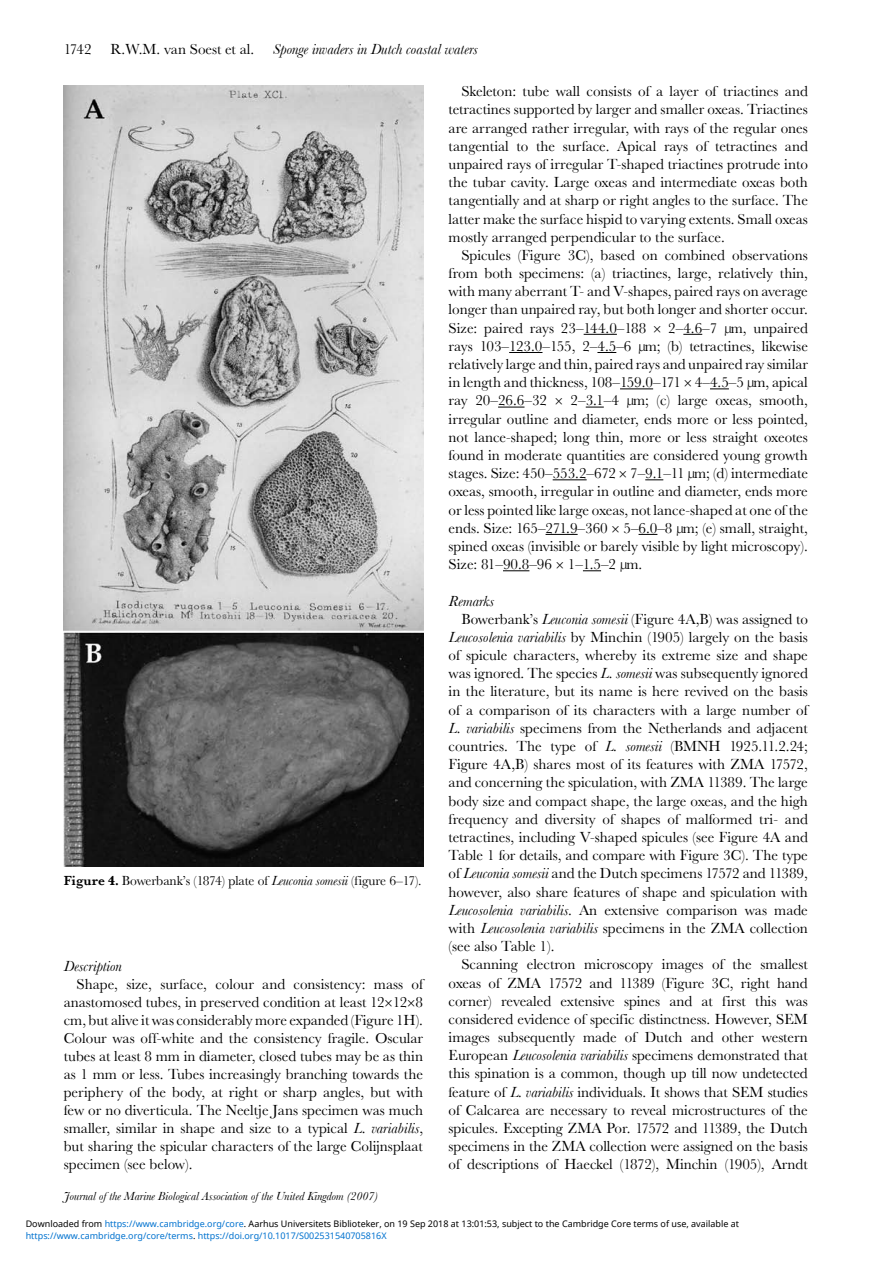
<style>
.page{position:relative;width:893px;height:1263px;background:#fff}
.page>*{position:absolute;margin:0;border:0;box-sizing:border-box;transform-origin:0 0}
.t1{font:15px/18.1px "Baskerville No 2 T";color:#000;text-align:justify}
.t2{font:italic 15px "Baskerville No 2 T";color:#000}
.t3{font:13.5px "Baskerville No 2 T";letter-spacing:-.005em;color:#000}
.t4{font:italic 12px "Baskerville No 2 T";color:#000}
.t5{font:9px "Noto Sans";color:#000}
.t6{font:9px "Noto Sans";color:#0172cf}
.s1{font-style:normal}
.s2{font-family:"Baskerville No 2 T Sem Bol"}
.s3{font-style:italic}
.s4{color:#0172cf}
.s5{color:#000}
</style>
<div class="page">
<hr style="left:584px;top:334px;width:33px;height:1px;background:#000">
<svg style="left:683px;top:334px;width:19px;height:1px"></svg>
<hr style="left:509px;top:352px;width:33px;height:1px;background:#000">
<svg style="left:597px;top:352px;width:19px;height:1px"></svg>
<hr style="left:620px;top:389px;width:33px;height:1px;background:#000">
<svg style="left:710px;top:389px;width:19px;height:1px"></svg>
<svg style="left:498px;top:407px;width:26px;height:1px"></svg>
<svg style="left:586px;top:407px;width:18px;height:1px"></svg>
<hr style="left:553px;top:479px;width:34px;height:1px;background:#000">
<svg style="left:645px;top:479px;width:18px;height:1px"></svg>
<hr style="left:546px;top:534px;width:32px;height:1px;background:#000">
<svg style="left:639px;top:534px;width:18px;height:1px"></svg>
<svg style="left:503px;top:570px;width:26px;height:1px"></svg>
<svg style="left:583px;top:570px;width:18px;height:1px"></svg>
<img style="left:64px;top:85px;width:359px;height:781px">
<p class="t1" style="left:64px;top:40px;width:29px">1742</p>
<p class="t2" style="left:111px;top:40px;width:368px"><span class="s1">R.W.M. van Soest et al.</span> Sponge invaders in Dutch coastal waters</p>
<p class="t3" style="left:64px;top:873px;width:359px"><span class="s2">Figure 4.</span> Bowerbank’s (1874) plate of <span class="s3">Leuconia somesii</span> (figure 6–17).</p>
<p class="t2" style="left:64px;top:958px;width:59px">Description</p>
<p class="t1" style="left:64px;top:975px;width:361px;text-indent:13px">Shape, size, surface, colour and consistency: mass of anastomosed tubes, in preserved condition at least 12 12 8 cm, but alive it was considerably more expanded (Figure 1H).<br>Colour was off-white and the consistency fragile. Oscular tubes at least 8 mm in diameter, closed tubes may be as thin as 1 mm or less. Tubes increasingly branching towards the periphery of the body, at right or sharp angles, but with few or no diverticula. The Neeltje Jans specimen was much smaller, similar in shape and size to a typical <span class="s3">L</span>. <span class="s3">variabilis</span>, but sharing the spicular characters of the large Colijnsplaat specimen (see below).</p>
<p class="t4" style="left:64px;top:1189px;width:315px">Journal of the Marine Biological Association of the United Kingdom (2007)</p>
<p class="t1" style="left:449px;top:82px;width:361px;text-indent:13px">Skeleton: tube wall consists of a layer of triactines and tetractines supported by larger and smaller oxeas. Triactines are arranged rather irregular, with rays of the regular ones tangential to the surface. Apical rays of tetractines and unpaired rays of irregular T-shaped triactines protrude into the tubar cavity. Large oxeas and intermediate oxeas both tangentially and at sharp or right angles to the surface. The latter make the surface hispid to varying extents. Small oxeas mostly arranged perpendicular to the surface.</p>
<p class="t1" style="left:449px;top:246px;width:361px;text-indent:13px">Spicules (Figure 3C), based on combined observations from both specimens: (a) triactines, large, relatively thin, with many aberrant T- and V-shapes, paired rays on average longer than unpaired ray, but both longer and shorter occur.<br>Size: paired rays 23–144.0–188</p>
<p class="t1" style="left:449px;top:319px;width:361px;text-indent:220px">2–4.6–7 <span class="s3">μ</span>m, unpaired rays 103–123.0–155, 2–4.5–6 <span class="s3">μ</span>m; (b) tetractines, likewise relatively large and thin, paired rays and unpaired ray similar in length and thickness, 108–159.0–171 4–4.5–5 <span class="s3">μ</span>m, apical ray 20–26.6–32</p>
<p class="t1" style="left:449px;top:392px;width:361px;text-indent:122px">2–3.1–4 <span class="s3">μ</span>m; (c) large oxeas, smooth, irregular outline and diameter, ends more or less pointed, not lance-shaped; long thin, more or less straight oxeotes found in moderate quantities are considered young growth stages. Size: 450–553.2–672 7–9.1–11 <span class="s3">μ</span>m; (d) intermediate oxeas, smooth, irregular in outline and diameter, ends more or less pointed like large oxeas, not lance-shaped at one of the ends. Size: 165–271.9–360 5–6.0–8 <span class="s3">μ</span>m; (e) small, straight, spined oxeas (invisible or barely visible by light microscopy).<br>Size: 81–90.8–96 1–1.5–2 <span class="s3">μ</span>m.</p>
<p class="t2" style="left:449px;top:592px;width:47px">Remarks</p>
<p class="t1" style="left:461px;top:610px;width:348px">Bowerbank’s <span class="s3">Leuconia somesii</span> (Figure 4A,B) was assigned to</p>
<p class="t1" style="left:449px;top:628px;width:361px"><span class="s3">Leucosolenia variabilis</span> by Minchin (1905) largely on the basis</p>
<p class="t1" style="left:449px;top:646px;width:361px">of spicule characters, whereby its extreme size and shape</p>
<p class="t1" style="left:449px;top:664px;width:361px">was ignored. The species <span class="s3">L. somesii</span> was subsequently ignored</p>
<p class="t1" style="left:449px;top:683px;width:361px">in the literature, but its name is here revived on the basis</p>
<p class="t1" style="left:449px;top:701px;width:361px">of a comparison of its characters with a large number of</p>
<p class="t1" style="left:449px;top:719px;width:361px"><span class="s3">L. variabilis</span> specimens from the Netherlands and adjacent</p>
<p class="t1" style="left:449px;top:737px;width:361px">countries. The type of <span class="s3">L. somesii</span> (BMNH 1925.11.2.24;</p>
<p class="t1" style="left:449px;top:755px;width:361px">Figure 4A,B) shares most of its features with ZMA 17572,</p>
<p class="t1" style="left:449px;top:774px;width:361px">and concerning the spiculation, with ZMA 11389. The large</p>
<p class="t1" style="left:449px;top:792px;width:361px">body size and compact shape, the large oxeas, and the high</p>
<p class="t1" style="left:449px;top:810px;width:361px">frequency and diversity of shapes of malformed tri- and</p>
<p class="t1" style="left:449px;top:828px;width:361px">tetractines, including V-shaped spicules (see Figure 4A and</p>
<p class="t1" style="left:449px;top:846px;width:361px">Table 1 for details, and compare with Figure 3C). The type</p>
<p class="t1" style="left:449px;top:865px;width:361px">of <span class="s3">Leuconia somesii</span> and the Dutch specimens 17572 and 11389,</p>
<p class="t1" style="left:449px;top:883px;width:361px">however, also share features of shape and spiculation with</p>
<p class="t1" style="left:449px;top:901px;width:361px"><span class="s3">Leucosolenia variabilis</span>. An extensive comparison was made</p>
<p class="t1" style="left:449px;top:919px;width:361px">with <span class="s3">Leucosolenia variabilis</span> specimens in the ZMA collection</p>
<p class="t1" style="left:449px;top:937px;width:107px">(see also Table 1).</p>
<p class="t1" style="left:461px;top:955px;width:348px">Scanning electron microscopy images of the smallest</p>
<p class="t1" style="left:449px;top:974px;width:361px">oxeas of ZMA 17572 and 11389 (Figure 3C, right hand</p>
<p class="t1" style="left:449px;top:992px;width:361px">corner) revealed extensive spines and at first this was</p>
<p class="t1" style="left:449px;top:1010px;width:361px">considered evidence of specific distinctness. However, SEM</p>
<p class="t1" style="left:449px;top:1028px;width:361px">images subsequently made of Dutch and other western</p>
<p class="t1" style="left:449px;top:1046px;width:361px">European <span class="s3">Leucosolenia variabilis</span> specimens demonstrated that</p>
<p class="t1" style="left:449px;top:1065px;width:361px">this spination is a common, though up till now undetected</p>
<p class="t1" style="left:449px;top:1083px;width:361px">feature of <span class="s3">L. variabilis</span> individuals. It shows that SEM studies</p>
<p class="t1" style="left:449px;top:1101px;width:361px">of Calcarea are necessary to reveal microstructures of the</p>
<p class="t1" style="left:449px;top:1119px;width:361px">spicules. Excepting ZMA Por. 17572 and 11389, the Dutch</p>
<p class="t1" style="left:449px;top:1137px;width:361px">specimens in the ZMA collection were assigned on the basis</p>
<p class="t1" style="left:449px;top:1156px;width:361px">of descriptions of Haeckel (1872), Minchin (1905), Arndt</p>
<p class="t5" style="left:26px;top:1218px;width:715px">Downloaded from <span class="s4">https://www.cambridge.org/core</span>. Aarhus Universitets Biblioteker, on 19 Sep 2018 at 13:01:53, subject to the Cambridge Core terms of use, available at</p>
<p class="t6" style="left:26px;top:1229px;width:362px">https://www.cambridge.org/core/terms<span class="s5">.</span> https://doi.org/10.1017/S002531540705816X</p>
</div>
